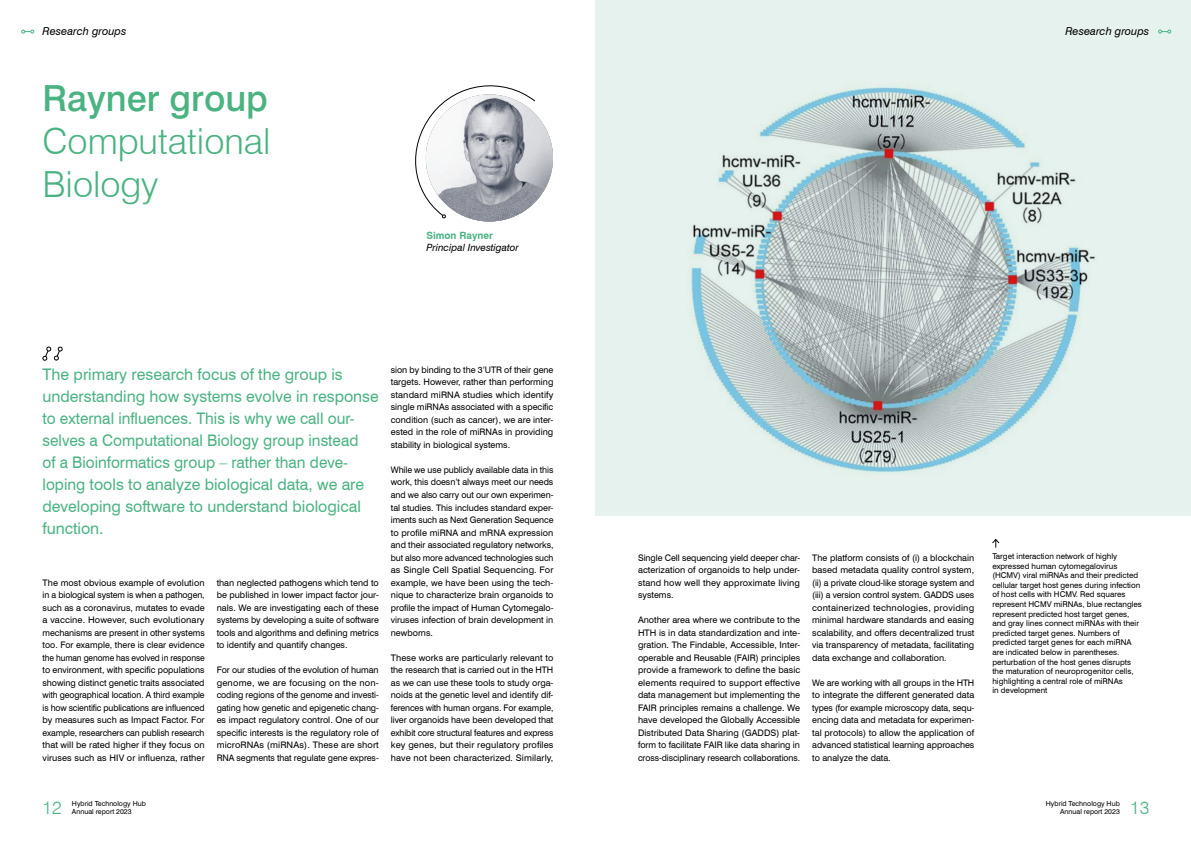
<style>
.page{position:relative;width:1191px;height:842px;background:#fff}
.page>*{position:absolute;margin:0;border:0;box-sizing:border-box;transform-origin:0 0}
.Tittel01{font:300 36px/43px "Swiss 721 BT";color:#4ab381}
.A_Innhold_undertittel01{font:500 36px "Swiss 721 BT";color:#4ab381}
.t1{font:300 18px "Swiss 721 BT";color:#4ab381}
.Ingress_stor{font:16px/22px "Swiss 721 BT";color:#4ab381}
.t2{font:italic 11px "Swiss 721 BT";color:#000}
.Research_group_tittel{font:italic 10px "Swiss 721 BT";color:#000}
.Research_group_navn{font:700 10px "Swiss 721 BT";color:#4ab381}
.Brødtekst_suisse{font:9px/12.5px "Swiss 721 BT";color:#000;text-align:justify}
.Bildetekst_sort_org{font:8px/9.6px "Swiss 721 BT";color:#000}
.t3{font:7px/8.4px "Swiss 721 BT";color:#000}
</style>
<div class="page">
<svg style="left:415px;top:85px;width:121px;height:134px"></svg>
<svg style="left:426px;top:94px;width:127px;height:127px"></svg>
<div style="left:595px;top:0;width:596px;height:515px;background:#e6f2ed"></div>
<img style="left:691px;top:87px;width:404px;height:388px">
<svg style="left:42px;top:347px;width:21px;height:14px"></svg>
<svg style="left:992px;top:539px;width:7px;height:9px"></svg>
<svg style="left:1158px;top:30px;width:13px;height:3px"></svg>
<svg style="left:21px;top:30px;width:13px;height:3px"></svg>
<p class="t2" style="left:43px;top:24px;width:85px">Research groups</p>
<p class="t2" style="left:1065px;top:25px;width:85px">Research groups</p>
<p class="A_Innhold_undertittel01" style="left:43px;top:77px;width:227px">Rayner group</p>
<p class="Tittel01" style="left:43px;top:120px;width:229px">Computational<br>Biology</p>
<p class="Research_group_navn" style="left:426px;top:229px;width:68px">Simon Rayner</p>
<p class="Research_group_tittel" style="left:426px;top:241px;width:94px">Principal Investigator</p>
<p class="Ingress_stor" style="left:43px;top:363px;width:338px">The primary research focus of the group is understanding how systems evolve in response to external influences. This is why we call our&shy;selves a Computational Biology group instead<br>of a Bioinformatics group – rather than deve&shy;loping tools to analyze biological data, we are developing software to understand biological function.</p>
<p class="Brødtekst_suisse" style="left:43px;top:576px;width:164px">The most obvious example of evolution in a biological system is when a pathogen, such as a coronavirus, mutates to evade a vaccine. However, such evolutionary mechanisms are present in other systems too. For example, there is clear evidence the human genome has evolved in response to environment, with specific populations showing distinct genetic traits associated with geographical location. A third example is how scientific publications are influenced by measures such as Impact Factor. For example, researchers can publish research that will be rated higher if they focus on viruses such as HIV or influenza, rather</p>
<p class="Brødtekst_suisse" style="left:217px;top:576px;width:164px">than neglected pathogens which tend to be published in lower impact factor jour&shy;nals. We are investigating each of these systems by developing a suite of software tools and algorithms and defining metrics to identify and quantify changes.</p>
<p class="Brødtekst_suisse" style="left:217px;top:663px;width:164px">For our studies of the evolution of human genome, we are focusing on the non&shy;coding regions of the genome and investi&shy;gating how genetic and epigenetic chang&shy;es impact regulatory control. One of our specific interests is the regulatory role of microRNAs (miRNAs). These are short RNA segments that regulate gene expres-</p>
<p class="Brødtekst_suisse" style="left:391px;top:363px;width:164px">sion by binding to the 3’UTR of their gene targets. However, rather than performing standard miRNA studies which identify single miRNAs associated with a specific condition (such as cancer), we are inter&shy;ested in the role of miRNAs in providing stability in biological systems.</p>
<p class="Brødtekst_suisse" style="left:391px;top:463px;width:164px">While we use publicly available data in this work, this doesn’t always meet our needs and we also carry out our own experimen&shy;tal studies. This includes standard exper&shy;iments such as Next Generation Sequence to profile miRNA and mRNA expression and their associated regulatory networks, but also more advanced technologies such as Single Cell Spatial Sequencing. For example, we have been using the tech&shy;nique to characterize brain organoids to profile the impact of Human Cytomegalo&shy;viruses infection of brain development in newborns.</p>
<p class="Brødtekst_suisse" style="left:391px;top:651px;width:164px">These works are particularly relevant to the research that is carried out in the HTH as we can use these tools to study orga&shy;noids at the genetic level and identify dif&shy;ferences with human organs. For example, liver organoids have been developed that exhibit core structural features and express key genes, but their regulatory profiles have not been characterized. Similarly,</p>
<p class="Brødtekst_suisse" style="left:638px;top:551px;width:164px">Single Cell sequencing yield deeper char&shy;acterization of organoids to help under&shy;stand how well they approximate living systems.</p>
<p class="Brødtekst_suisse" style="left:638px;top:613px;width:164px">Another area where we contribute to the HTH is in data standardization and inte&shy;gration. The Findable, Accessible, Inter&shy;operable and Reusable (FAIR) principles provide a framework to define the basic elements required to support effective data management but implementing the FAIR principles remains a challenge. We have developed the Globally Accessible Distributed Data Sharing (GADDS) plat&shy;form to facilitate FAIR like data sharing in cross-disciplinary research collaborations.</p>
<p class="Brødtekst_suisse" style="left:812px;top:551px;width:164px">The platform consists of (i) a blockchain based metadata quality control system, (ii) a private cloud-like storage system and (iii) a version control system. GADDS uses containerized technologies, providing minimal hardware standards and easing scalability, and offers decentralized trust via transparency of metadata, facilitating data exchange and collaboration.</p>
<p class="Brødtekst_suisse" style="left:812px;top:676px;width:164px">We are working with all groups in the HTH to integrate the different generated data types (for example microscopy data, sequ&shy;encing data and metadata for experimen&shy;tal protocols) to allow the application of advanced statistical learning approaches to analyze the data.</p>
<p class="Bildetekst_sort_org" style="left:992px;top:551px;width:151px">Target interaction network of highly expressed human cytomegalovirus (HCMV) viral miRNAs and their predicted cellular target host genes during infection of host cells with HCMV. Red squares represent HCMV miRNAs, blue rectangles represent predicted host target genes, and gray lines connect miRNAs with their predicted target genes. Numbers of predicted target genes for each miRNA are indicated below in parentheses. perturbation of the host genes disrupts the maturation of neuroprogenitor cells, highlighting a central role of miRNAs<br>in development</p>
<p class="t3" style="left:72px;top:799px;width:75px">Hybrid Technology Hub<br>Annual report 2023</p>
<p class="t3" style="left:1046px;top:799px;width:75px">Hybrid Technology Hub</p>
<h2 class="t1" style="left:43px;top:797px;width:21px">12</h2>
<p class="t3" style="left:1060px;top:807px;width:61px">Annual report 2023</p>
<h2 class="t1" style="left:1130px;top:797px;width:21px">13</h2>
</div>
